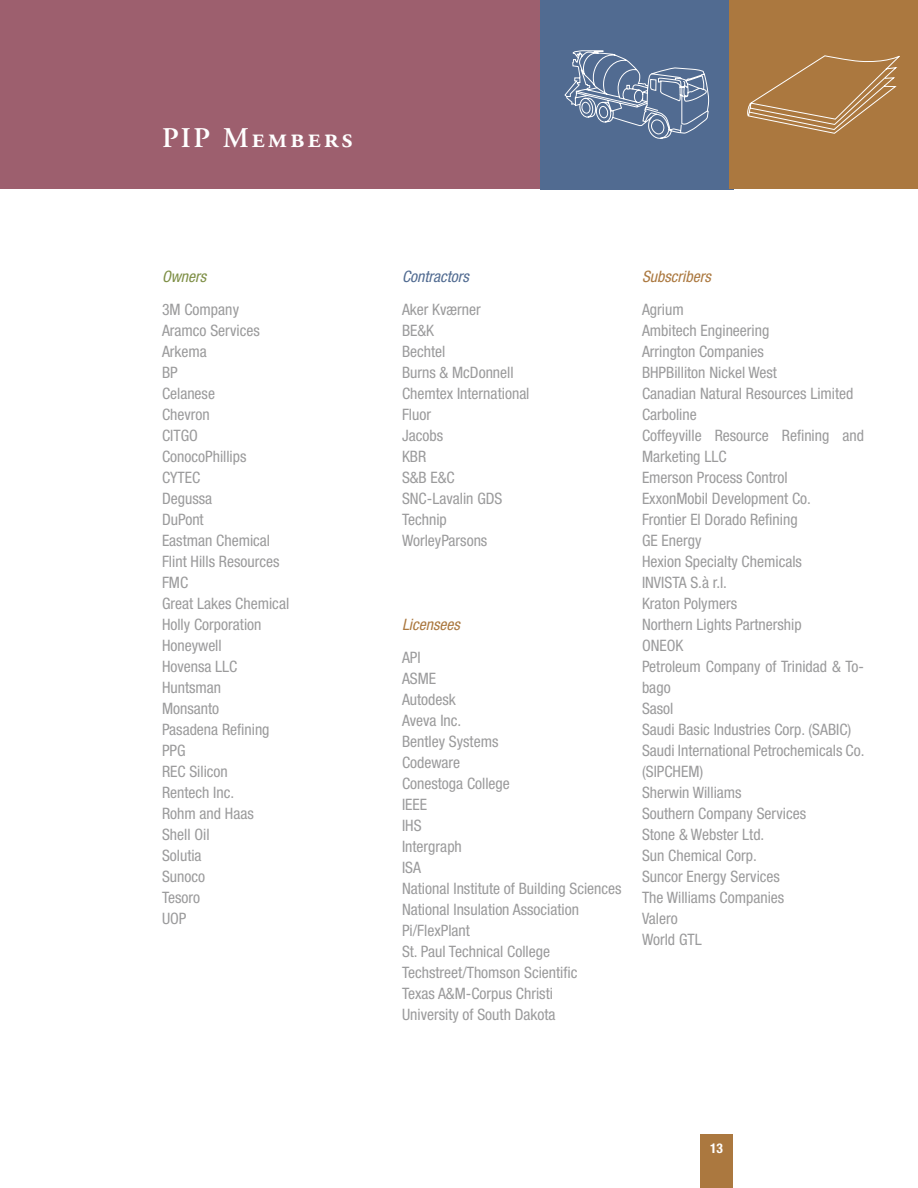
<style>
.page{position:relative;width:918px;height:1188px;background:#fff}
.page>*{position:absolute;margin:0;border:0;box-sizing:border-box;transform-origin:0 0}
.t1{font:28.5px "Adobe Garamond Semibold SC";letter-spacing:.09em;color:#fff}
.t2{font:condensed 15.75px/21px "Helvetica Neue";color:#9b9b9c}
.t3{font:italic condensed 15.75px "Helvetica Neue";color:#ab783f}
.t4{font:italic condensed 15.75px "Helvetica Neue";color:#516b91}
.t5{font:italic condensed 15.75px "Helvetica Neue";color:#7e8f46}
.t6{font:700 condensed 13.5px "Helvetica Neue";color:#fff}
</style>
<div class="page">
<div style="left:701px;top:1134px;width:32px;height:54px;background:#ab783f"></div>
<div style="left:0;top:0;width:540px;height:189px;background:#9d5f6e"></div>
<div style="left:540px;top:0;width:194px;height:189px;background:#516b91"></div>
<div style="left:729px;top:0;width:189px;height:189px;background:#ab783f"></div>
<svg style="left:565px;top:50px;width:144px;height:89px"></svg>
<svg style="left:747px;top:56px;width:153px;height:78px"></svg>
<h1 class="t1" style="left:162px;top:123px;width:193px">PIP Members</h1>
<p class="t5" style="left:162px;top:267px;width:46px">Owners</p>
<p class="t2" style="left:162px;top:299px;width:129px">3M Company<br>Aramco Services<br>Arkema<br>BP<br>Celanese<br>Chevron<br>CITGO<br>ConocoPhillips<br>CYTEC<br>Degussa<br>DuPont<br>Eastman Chemical<br>Flint Hills Resources<br>FMC<br>Great Lakes Chemical<br>Holly Corporation<br>Honeywell<br>Hovensa LLC<br>Huntsman<br>Monsanto<br>Pasadena Refining<br>PPG<br>REC Silicon<br>Rentech Inc.<br>Rohm and Haas<br>Shell Oil<br>Solutia<br>Sunoco<br>Tesoro<br>UOP</p>
<p class="t4" style="left:402px;top:267px;width:69px">Contractors</p>
<p class="t2" style="left:402px;top:299px;width:129px">Aker Kværner<br>BE&amp;K<br>Bechtel<br>Burns &amp; McDonnell<br>Chemtex International<br>Fluor<br>Jacobs<br>KBR<br>S&amp;B E&amp;C<br>SNC-Lavalin GDS<br>Technip<br>WorleyParsons</p>
<p class="t3" style="left:402px;top:615px;width:60px">Licensees</p>
<p class="t2" style="left:402px;top:647px;width:221px">API<br>ASME<br>Autodesk<br>Aveva Inc.<br>Bentley Systems<br>Codeware<br>Conestoga College<br>IEEE<br>IHS<br>Intergraph<br>ISA<br>National Institute of Building Sciences<br>National Insulation Association<br>Pi/FlexPlant<br>St. Paul Technical College<br>Techstreet/Thomson Scientific<br>Texas A&amp;M-Corpus Christi<br>University of South Dakota</p>
<p class="t3" style="left:642px;top:267px;width:70px">Subscribers</p>
<p class="t2" style="left:642px;top:299px;width:224px">Agrium<br>Ambitech Engineering<br>Arrington Companies<br>BHPBilliton Nickel West<br>Canadian Natural Resources Limited<br>Carboline<br>Coffeyville Resource Refining and<br>Marketing LLC<br>Emerson Process Control<br>ExxonMobil Development Co.<br>Frontier El Dorado Refining<br>GE Energy<br>Hexion Specialty Chemicals<br>INVISTA S.à r.l.<br>Kraton Polymers<br>Northern Lights Partnership<br>ONEOK<br>Petroleum Company of Trinidad &amp; To&shy;bago<br>Sasol<br>Saudi Basic Industries Corp. (SABIC)<br>Saudi International Petrochemicals Co. (SIPCHEM)<br>Sherwin Williams<br>Southern Company Services<br>Stone &amp; Webster Ltd.<br>Sun Chemical Corp.<br>Suncor Energy Services<br>The Williams Companies<br>Valero<br>World GTL</p>
<p class="t6" style="left:710px;top:1140px;width:14px">13</p>
</div>
